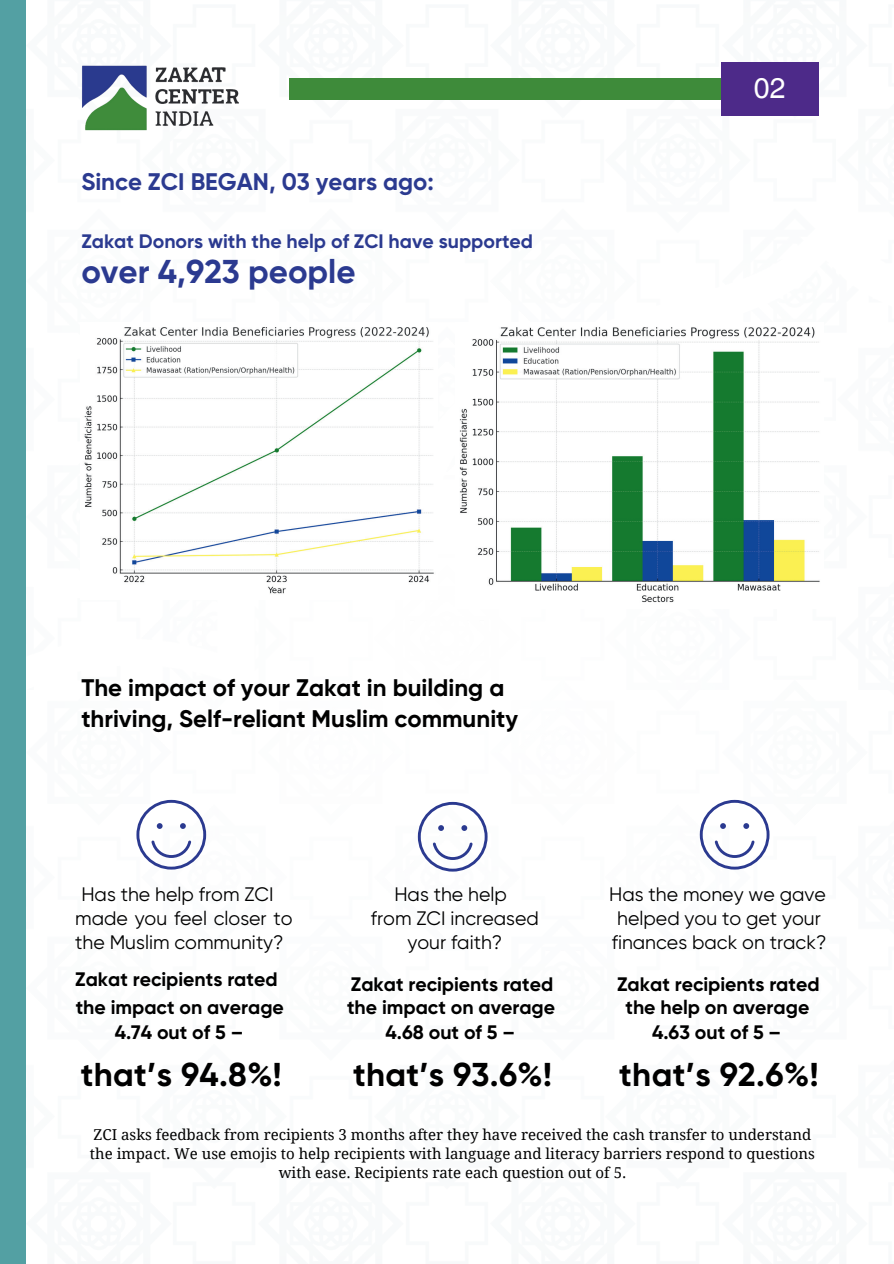
<style>
.page{position:relative;width:894px;height:1264px;background:#fff}
.page>*{position:absolute;margin:0;border:0;box-sizing:border-box;transform-origin:0 0}
.t1{font:33px "Anonymous";letter-spacing:.01em;color:#000}
.t2{font:33px "Anonymous";color:#2b3a90}
.t3{font:28.5px "Helvetica World";color:#fff}
.t4{font:24px/30.3px "Anonymous";color:#000}
.t5{font:24px "Anonymous";color:#2b3a90}
.t6{font:19.5px/23.9px "Anonymous";color:#000}
.t7{font:19.5px "Anonymous";color:#2b3a90}
.t8{font:15px/19.2px "Droid Serif";color:#000;text-align:center}
</style>
<div class="page">
<div style="left:720px;top:63px;width:98px;height:53px;background:#4d2a89"></div>
<div style="left:289px;top:79px;width:431px;height:21px;background:#3e8b3a"></div>
<img style="left:81px;top:65px;width:158px;height:66px">
<div style="left:0;top:0;width:25px;height:1263px;background:#53a0a3"></div>
<svg style="left:136px;top:799px;width:70px;height:70px"></svg>
<svg style="left:418px;top:802px;width:69px;height:69px"></svg>
<svg style="left:699px;top:799px;width:70px;height:70px"></svg>
<img style="left:84px;top:327px;width:350px;height:267px">
<img style="left:459px;top:327px;width:361px;height:276px">
<p class="t5" style="left:81px;top:170px;width:354px">Since ZCI BEGAN, 03 years ago:</p>
<p class="t7" style="left:81px;top:232px;width:453px">Zakat Donors with the help of ZCI have supported</p>
<h1 class="t2" style="left:81px;top:256px;width:276px">over 4,923 people</h1>
<h2 class="t3" style="left:753px;top:72px;width:33px">02</h2>
<p class="t4" style="left:81px;top:674px;width:438px">The impact of your Zakat in building a thriving, Self-reliant Muslim community</p>
<p class="t6" style="left:75px;top:883px;width:219px;text-indent:6px">Has the help from ZCI made you feel closer to the Muslim community?</p>
<p class="t6" style="left:75px;top:965px;width:210px;line-height:28.5px">Zakat recipients rated the impact on average</p>
<p class="t6" style="left:115px;top:1021px;width:130px">4.74 out of 5 –</p>
<h1 class="t1" style="left:81px;top:1059px;width:202px">that’s 94.8%!</h1>
<p class="t6" style="left:371px;top:883px;width:169px;text-align:center">Has the help<br>from ZCI increased your faith?</p>
<p class="t6" style="left:347px;top:973px;width:209px;text-align:center">Zakat recipients rated the impact on average<br>4.68 out of 5 –</p>
<h1 class="t1" style="left:353px;top:1059px;width:200px">that’s 93.6%!</h1>
<p class="t6" style="left:609px;top:883px;width:219px">Has the money we gave helped you to get your finances back on track?</p>
<p class="t6" style="left:617px;top:973px;width:204px;text-align:center">Zakat recipients rated the help on average<br>4.63 out of 5 –</p>
<h1 class="t1" style="left:619px;top:1059px;width:201px">that’s 92.6%!</h1>
<p class="t8" style="left:90px;top:1124px;width:726px">ZCI asks feedback from recipients 3 months after they have received the cash transfer to understand the impact. We use emojis to help recipients with language and literacy barriers respond to questions with ease. Recipients rate each question out of 5.</p>
</div>
